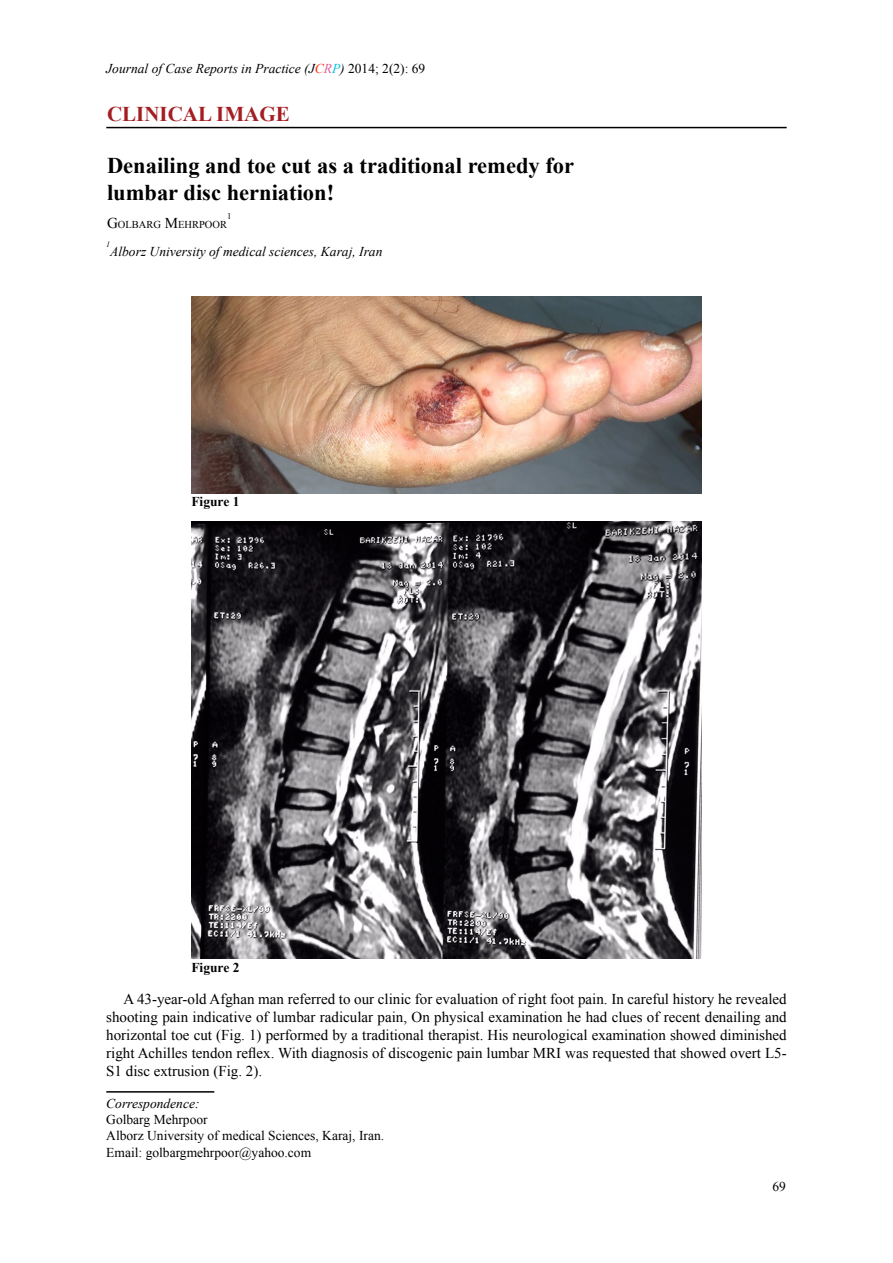
<style>
.page{position:relative;width:893px;height:1263px;background:#fff}
.page>*{position:absolute;margin:0;border:0;box-sizing:border-box;transform-origin:0 0}
.t1{font:700 22.5px/27px "Times New Roman";color:#000}
.t2{font:700 21px "Times New Roman";color:#a31e22}
.t3{font:15px/18px "Times New Roman";color:#000;text-align:justify}
.t4{font:italic 13.5px "Times New Roman";color:#000}
.t5{font:13.5px/16.2px "Times New Roman";color:#000}
.t6{font:700 13.5px "Times New Roman";color:#000}
.t7{font:10.5px "Times New Roman";color:#000}
.t8{font:8.7px "Times New Roman";color:#000}
.t9{font:italic 7.8px "Times New Roman";color:#000}
.s1{color:#ff2f16}
.s2{color:#e05e92}
.s3{color:#00c5e2}
.s4{font-style:normal}
.s5{font-size:15px}
</style>
<div class="page">
<hr style="left:106px;top:127px;width:681px;height:1px;background:#000">
<hr style="left:106px;top:1091px;width:108px;height:1px;background:#000">
<img style="left:191px;top:297px;width:511px;height:196px">
<img style="left:191px;top:522px;width:511px;height:437px">
<p class="t4" style="left:106px;top:59px;width:321px">Journal of Case Reports in Practice ( J <span class="s1">C</span> <span class="s2">R</span> <span class="s3">P</span> ( <span class="s4">2 0 1 4 : (2)2; 6 9</span></p>
<h2 class="t2" style="left:107px;top:100px;width:184px">clinical image</h2>
<h1 class="t1" style="left:107px;top:152px;width:469px">Denailing and toe cut as a traditional remedy for lumbar disc herniation!</h1>
<p class="t8" style="left:227px;top:210px;width:6px">1</p>
<p class="t7" style="left:107px;top:218px;width:122px"><span class="s5">G</span>OLBARG <span class="s5">M</span>EHRPOOR</p>
<p class="t9" style="left:106px;top:239px;width:5px">1</p>
<p class="t4" style="left:110px;top:243px;width:274px">Alborz University of medical sciences, Karaj, Iran</p>
<p class="t6" style="left:191px;top:492px;width:50px">Figure 1</p>
<p class="t6" style="left:191px;top:958px;width:50px">Figure 2</p>
<p class="t3" style="left:106px;top:989px;width:682px;text-indent:17px">A 43-year-old Afghan man referred to our clinic for evaluation of right foot pain In. careful history he revealed shooting pain indicative of lumbar radicular pain, On physical examination he had clues of recent denailing and horizontal toe cut (Fig 1. ) performed by a traditional therapist. His neurological examination showed diminished right Achilles tendon reflex. With diagnosis of discogenic pain lumbar MRI was requested that showed overt L5- 1S disc extrusion ( F i g .(2.</p>
<p class="t4" style="left:106px;top:1094px;width:95px">Correspondence:</p>
<p class="t5" style="left:106px;top:1111px;width:279px">Golbarg Mehrpoor<br>Alborz University of medical Sciences, Karaj, Iran.<br>Email: golbargmehrpoor@yahoo.com</p>
<p class="t5" style="left:772px;top:1178px;width:15px">69</p>
</div>
